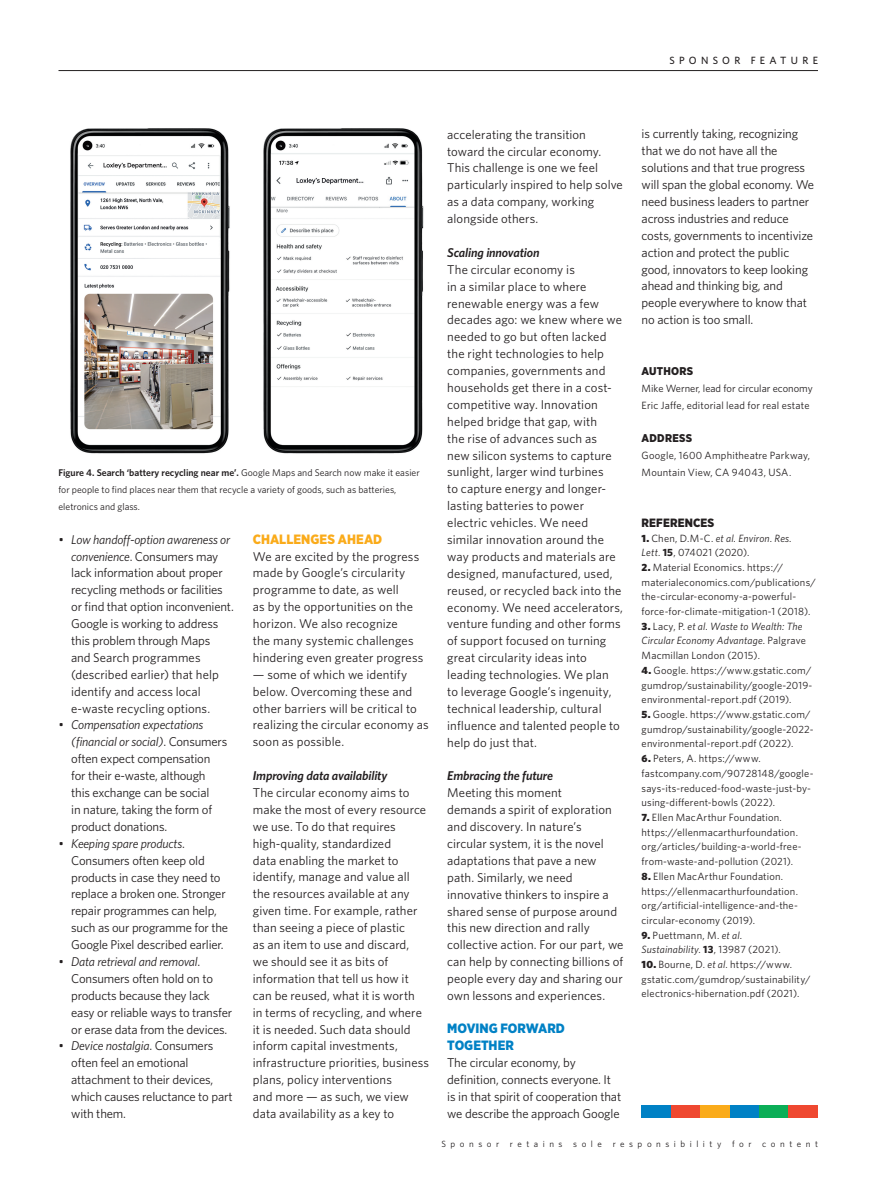
<style>
.page{position:relative;width:893px;height:1187px;background:#fff}
.page>*{position:absolute;margin:0;border:0;box-sizing:border-box;transform-origin:0 0}
.t1{font:900 13.5px/16.8px "Gotham Narrow";color:#0081c5}
.t2{font:900 13.5px "Gotham Narrow";color:#faab1a}
.t3{font:12.75px/17px "Whitney";letter-spacing:.005em;color:#231f20}
.t4{font:12.75px/17px "Whitney";letter-spacing:-.015em;color:#231f20}
.t5{font:italic 600 12.75px "Whitney";letter-spacing:-.01em;color:#231f20}
.t6{font:900 12px "Gotham Narrow";letter-spacing:.01em;color:#231f20}
.t7{font:900 11.25px "Gotham Narrow";letter-spacing:.025em;color:#231f20}
.t8{font:10.5px/14.7px "Whitney";letter-spacing:.015em;color:#231f20}
.t9{font:italic 10.5px/14.7px "Whitney";letter-spacing:.015em;color:#231f20}
.t10{font:500 10.5px "Whitney";letter-spacing:.405em;color:#231f20}
.t11{font:9.75px/17px "Whitney";color:#231f20}
.t12{font:9px "Whitney";letter-spacing:.5em;color:#231f20}
.s1{font-weight:600}
.s2{font-style:italic}
.s3{font-weight:900}
.s4{font-weight:700}
.s5{font-weight:900;font-style:normal}
.s6{font-style:normal}
</style>
<div class="page">
<hr style="left:58px;top:70px;width:760px;height:1px;background:#231f20">
<img style="left:70px;top:128px;width:160px;height:326px">
<img style="left:263px;top:128px;width:161px;height:326px">
<div style="left:642px;top:1104px;width:29px;height:13px;background:#0081c5"></div>
<div style="left:671px;top:1104px;width:29px;height:13px;background:#ef4830"></div>
<div style="left:700px;top:1104px;width:30px;height:13px;background:#faab1a"></div>
<div style="left:730px;top:1104px;width:29px;height:13px;background:#0081c5"></div>
<div style="left:759px;top:1104px;width:30px;height:13px;background:#0bae57"></div>
<div style="left:789px;top:1104px;width:29px;height:13px;background:#ef4830"></div>
<p class="t10" style="left:669px;top:54px;width:150px">SPONSOR FEATURE</p>
<p class="t11" style="left:58px;top:464px;width:363px"><span class="s1">Figure 4. Search ‘battery recycling near me’.</span> Google Maps and Search now make it easier for people to find places near them that recycle a variety of goods, such as batteries, eletronics and glass.</p>
<p class="t4" style="left:71px;top:530px;width:164px;text-indent:-13px"><span class="s2">• Low handoff-option awareness or convenience</span>. Consumers may lack information about proper recycling methods or facilities or find that option inconvenient.<br>Google is working to address this problem through Maps<br>and Search programmes (described earlier) that help identify and access local e-waste recycling options.</p>
<p class="t4" style="left:71px;top:716px;width:158px;text-indent:-13px"><span class="s2">• Compensation expectations (financial or social)</span>. Consumers often expect compensation for their e-waste, although this exchange can be social<br>in nature, taking the form of product donations.</p>
<p class="t4" style="left:71px;top:834px;width:158px;text-indent:-13px"><span class="s2">• Keeping spare products</span>.<br>Consumers often keep old products in case they need to replace a broken one. Stronger repair programmes can help, such as our programme for the<br>Google Pixel described earlier.</p>
<p class="t4" style="left:71px;top:952px;width:162px;text-indent:-13px"><span class="s2">• Data retrieval and removal</span>.<br>Consumers often hold on to products because they lack easy or reliable ways to transfer or erase data from the devices.</p>
<p class="t4" style="left:71px;top:1037px;width:163px;text-indent:-13px"><span class="s2">• Device nostalgia</span>. Consumers often feel an emotional attachment to their devices, which causes reluctance to part with them.</p>
<p class="t2" style="left:253px;top:530px;width:131px">CHALLENGES AHEAD</p>
<p class="t3" style="left:253px;top:547px;width:172px">We are excited by the progress made by Google’s circularity programme to date, as well<br>as by the opportunities on the horizon. We also recognize<br>the many systemic challenges hindering even greater progress</p>
<p class="t3" style="left:253px;top:665px;width:177px">— some of which we identify below. Overcoming these and other barriers will be critical to realizing the circular economy as soon as possible.</p>
<p class="t5" style="left:253px;top:767px;width:136px">Improving data availability</p>
<p class="t3" style="left:253px;top:783px;width:178px">The circular economy aims to make the most of every resource we use. To do that requires high-quality, standardized<br>data enabling the market to identify, manage and value all the resources available at any given time. For example, rather than seeing a piece of plastic<br>as an item to use and discard,<br>we should see it as bits of information that tell us how it can be reused, what it is worth<br>in terms of recycling, and where it is needed. Such data should inform capital investments, infrastructure priorities, business plans, policy interventions<br>and more — as such, we view data availability as a key to</p>
<p class="t3" style="left:447px;top:125px;width:177px">accelerating the transition toward the circular economy.<br>This challenge is one we feel particularly inspired to help solve as a data company, working alongside others.</p>
<p class="t5" style="left:447px;top:244px;width:94px">Scaling innovation</p>
<p class="t3" style="left:447px;top:260px;width:177px">The circular economy is<br>in a similar place to where renewable energy was a few decades ago: we knew where we needed to go but often lacked the right technologies to help companies, governments and households get there in a cost&shy;competitive way. Innovation helped bridge that gap, with<br>the rise of advances such as<br>new silicon systems to capture sunlight, larger wind turbines<br>to capture energy and longer&shy;lasting batteries to power electric vehicles. We need similar innovation around the way products and materials are designed, manufactured, used, reused, or recycled back into the economy. We need accelerators, venture funding and other forms of support focused on turning great circularity ideas into leading technologies. We plan<br>to leverage Google’s ingenuity, technical leadership, cultural influence and talented people to help do just that.</p>
<p class="t5" style="left:447px;top:767px;width:107px">Embracing the future</p>
<p class="t3" style="left:447px;top:784px;width:178px">Meeting this moment<br>demands a spirit of exploration and discovery. In nature’s circular system, it is the novel adaptations that pave a new path. Similarly, we need innovative thinkers to inspire a shared sense of purpose around this new direction and rally collective action. For our part, we can help by connecting billions of people every day and sharing our own lessons and experiences.</p>
<p class="t1" style="left:447px;top:1019px;width:119px">MOVING FORWARD<br>TOGETHER</p>
<p class="t3" style="left:447px;top:1053px;width:176px">The circular economy, by definition, connects everyone. It is in that spirit of cooperation that we describe the approach Google</p>
<p class="t3" style="left:642px;top:125px;width:174px">is currently taking, recognizing that we do not have all the solutions and that true progress will span the global economy. We need business leaders to partner across industries and reduce costs, governments to incentivize action and protect the public good, innovators to keep looking ahead and thinking big, and people everywhere to know that no action is too small.</p>
<p class="t7" style="left:642px;top:363px;width:53px">AUTHORS</p>
<p class="t8" style="left:642px;top:379px;width:173px;line-height:16.8px">Mike Werner, lead for circular economy<br>Eric Jaffe, editorial lead for real estate</p>
<p class="t7" style="left:642px;top:431px;width:52px">ADDRESS</p>
<p class="t8" style="left:642px;top:447px;width:170px;line-height:16.8px">Google, 1600 Amphitheatre Parkway,<br>Mountain View, CA 94043, USA.</p>
<p class="t6" style="left:642px;top:514px;width:74px">REFERENCES</p>
<p class="t8" style="left:642px;top:530px;width:152px"><span class="s3">1.</span> Chen, D.M-C. <span class="s2">et al. Environ. Res.<br>Lett</span>. <span class="s4">15</span>, 074021 (2020).</p>
<p class="t8" style="left:642px;top:559px;width:176px"><span class="s3">2.</span> Material Economics. https:// materialeconomics.com/publications/ the-circular-economy-a-powerful&shy;force-for-climate-mitigation-1 (2018).</p>
<p class="t9" style="left:642px;top:618px;width:166px"><span class="s5">3.</span> <span class="s6">Lacy, P.</span> et al. Waste to Wealth: The<br>Circular Economy Advantage<span class="s6">. Palgrave<br>Macmillan London (2015).</span></p>
<p class="t8" style="left:642px;top:662px;width:172px;text-align:justify"><span class="s3">4.</span> Google. https://www.gstatic.com/ gumdrop/sustainability/google-2019- environmental-report.pdf (2019).</p>
<p class="t8" style="left:642px;top:706px;width:173px"><span class="s3">5.</span> Google. https://www.gstatic.com/ gumdrop/sustainability/google-2022- environmental-report.pdf (2022).</p>
<p class="t8" style="left:642px;top:750px;width:173px"><span class="s3">6.</span> Peters, A. https://www. fastcompany.com/90728148/google&shy;says-its-reduced-food-waste-just-by&shy;using-different-bowls (2022).</p>
<p class="t8" style="left:642px;top:809px;width:161px"><span class="s3">7.</span> Ellen MacArthur Foundation. https://ellenmacarthurfoundation. org/articles/building-a-world-free&shy;from-waste-and-pollution (2021).</p>
<p class="t8" style="left:642px;top:868px;width:158px"><span class="s3">8.</span> Ellen MacArthur Foundation. https://ellenmacarthurfoundation. org/artificial-intelligence-and-the&shy;circular-economy (2019).</p>
<p class="t8" style="left:642px;top:927px;width:141px"><span class="s3">9.</span> Puettmann, M. <span class="s2">et al.<br>Sustainability</span>. <span class="s4">13</span>, 13987 (2021).</p>
<p class="t8" style="left:642px;top:956px;width:171px"><span class="s3">10.</span> Bourne, D. <span class="s2">et al</span>. https://www. gstatic.com/gumdrop/sustainability/ electronics-hibernation.pdf (2021).</p>
<p class="t12" style="left:441px;top:1138px;width:378px">Sponsor retains sole responsibility for content</p>
</div>
